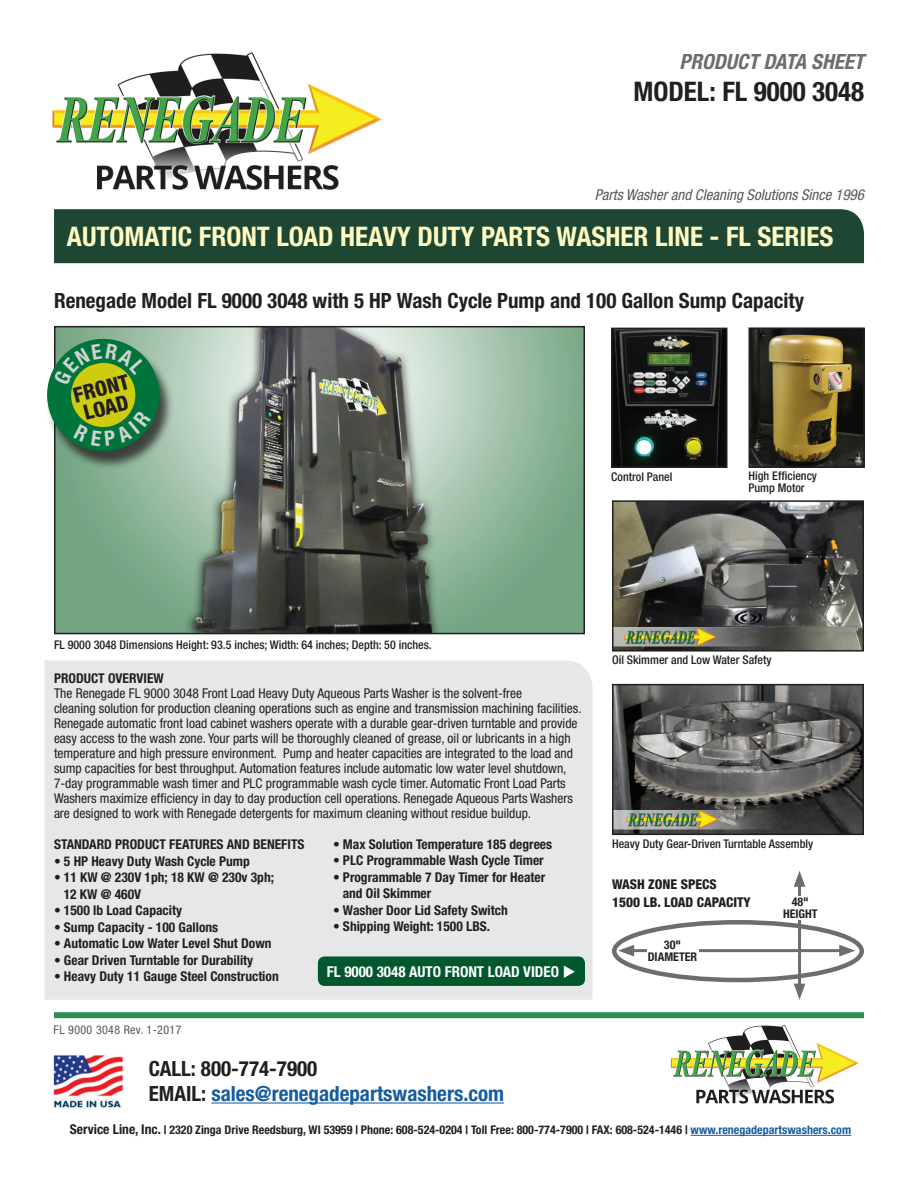
<style>
.page{position:relative;width:918px;height:1188px;background:#fff}
.page>*{position:absolute;margin:0;border:0;box-sizing:border-box;transform-origin:0 0}
.t1{font:700 condensed 27px "Helvetica Neue LT Std";color:#fffac1}
.t2{font:700 condensed 27px "Helvetica Neue LT Std";color:#231f20}
.t3{font:700 condensed 21px "Helvetica Neue LT Std";color:#231f20}
.t4{font:700 condensed 21px/25.2px "Helvetica Neue LT Std";color:#175d9e}
.t5{font:italic 700 condensed 21px "Helvetica Neue LT Std";color:#6c6d70}
.t6{font:800 condensed 21px/19.5px "Helvetica Neue LT Std";color:#231f20}
.t7{font:italic condensed 15px "Helvetica Neue LT Std";color:#57585a}
.t8{font:700 condensed 15px "Helvetica Neue LT Std";color:#fff}
.t9{font:condensed 13.5px/15px "Helvetica Neue LT Std";color:#231f20}
.t10{font:700 condensed 13.5px/16.5px "Helvetica Neue LT Std";color:#231f20}
.t11{font:800 condensed 13.5px/18px "Helvetica Neue LT Std";color:#231f20}
.t12{font:500 condensed 12px/12px "Helvetica Neue LT Std";color:#231f20}
.t13{font:700 condensed 12px/12px "Helvetica Neue LT Std";color:#231f20;text-align:center}
.t14{font:condensed 12px "Helvetica Neue LT Std";letter-spacing:.03em;color:#57585a}
.s1{color:#231f20}
.s2{font-size:13.5px}
.s3{color:#175d9e}
</style>
<div class="page">
<div style="left:612px;top:920px;width:252px;height:62px;border:4px solid #6c6d70;border-radius:50%"></div>
<div style="left:45px;top:660px;width:547px;height:340px;background:#e6e7e9"></div>
<img style="left:52px;top:52px;width:330px;height:138px">
<img style="left:57px;top:329px;width:525px;height:302px">
<div style="left:54px;top:326px;width:531px;height:308px;border:2px solid #231f20"></div>
<img style="left:751px;top:330px;width:111px;height:135px">
<div style="left:748px;top:327px;width:117px;height:141px;border:2px solid #231f20"></div>
<img style="left:614px;top:331px;width:111px;height:134px">
<div style="left:611px;top:328px;width:117px;height:140px;border:2px solid #231f20"></div>
<div style="left:54px;top:1012px;width:810px;height:6px;background:#2d8f51"></div>
<hr style="left:691px;top:1135px;width:160px;height:1px;background:#175d9e">
<img style="left:670px;top:1024px;width:189px;height:80px">
<img style="left:53px;top:1055px;width:70px;height:53px">
<hr style="left:211px;top:1102px;width:293px;height:2px;background:#175d9e">
<hr style="left:628px;top:949px;width:217px;height:3px;background:#6c6d70">
<svg style="left:618px;top:945px;width:16px;height:11px"></svg>
<svg style="left:839px;top:945px;width:16px;height:11px"></svg>
<div style="left:647px;top:938px;width:51px;height:26px;background:#fff"></div>
<hr style="left:798px;top:881px;width:3px;height:108px;background:#6c6d70">
<svg style="left:794px;top:871px;width:11px;height:16px"></svg>
<svg style="left:794px;top:984px;width:11px;height:16px"></svg>
<div style="left:779px;top:896px;width:42px;height:24px;background:#fff"></div>
<div style="left:54px;top:209px;width:810px;height:54px;background:#1d4633"></div>
<div style="left:46px;top:342px;width:129px;height:129px;background:#231f20;opacity:.78"></div>
<img style="left:615px;top:503px;width:246px;height:146px">
<div style="left:612px;top:500px;width:252px;height:152px;border:2px solid #231f20"></div>
<img style="left:615px;top:687px;width:246px;height:145px">
<div style="left:612px;top:684px;width:252px;height:151px;border:2px solid #231f20"></div>
<div style="left:318px;top:956px;width:267px;height:30px;background:#00582c;border-radius:7px"></div>
<svg style="left:46px;top:331px;width:111px;height:136px;background:#5d9750"></svg>
<h2 class="t5" style="left:680px;top:49px;width:186px">PRODUCT DATA SHEET</h2>
<h1 class="t2" style="left:633px;top:75px;width:232px">MODEL: FL 9000 3048</h1>
<p class="t7" style="left:595px;top:186px;width:271px">Parts Washer and Cleaning Solutions Since 1996</p>
<h1 class="t1" style="left:67px;top:220px;width:768px">AUTOMATIC FRONT LOAD HEAVY DUTY PARTS WASHER LINE - FL SERIES</h1>
<h2 class="t3" style="left:54px;top:288px;width:752px">Renegade Model FL 9000 3048 with 5 HP Wash Cycle Pump and 100 Gallon Sump Capacity</h2>
<h2 class="t6" style="left:71px;top:385px;width:58px;rotate:-14deg">FRONT<br>LOAD</h2>
<p class="t12" style="left:611px;top:471px;width:63px">Control Panel</p>
<p class="t12" style="left:748px;top:470px;width:70px">High Efficiency<br>Pump Motor</p>
<p class="t12" style="left:54px;top:638px;width:379px">FL 9000 3048 Dimensions Height: 93.5 inches; Width: 64 inches; Depth: 50 inches.</p>
<p class="t10" style="left:54px;top:670px;width:111px">PRODUCT OVERVIEW</p>
<p class="t9" style="left:54px;top:686px;width:529px">The Renegade FL 9000 3048 Front Load Heavy Duty Aqueous Parts Washer is the solvent-free<br>cleaning solution for production cleaning operations such as engine and transmission machining facilities.<br>Renegade automatic front load cabinet washers operate with a durable gear-driven turntable and provide easy access to the wash zone. Your parts will be thoroughly cleaned of grease, oil or lubricants in a high temperature and high pressure environment. Pump and heater capacities are integrated to the load and sump capacities for best throughput. Automation features include automatic low water level shutdown, 7-day programmable wash timer and PLC programmable wash cycle timer. Automatic Front Load Parts Washers maximize efficiency in day to day production cell operations. Renegade Aqueous Parts Washers are designed to work with Renegade detergents for maximum cleaning without residue buildup.</p>
<p class="t10" style="left:54px;top:836px;width:252px">STANDARD PRODUCT FEATURES AND BENEFITS</p>
<p class="t10" style="left:54px;top:852px;width:197px">• 5 HP Heavy Duty Wash Cycle Pump</p>
<p class="t10" style="left:64px;top:869px;width:212px;text-indent:-10px">• 11 KW @ 230V 1ph; 18 KW @ 230v 3ph;<br>12 KW @ 460V</p>
<p class="t10" style="left:54px;top:902px;width:130px">• 1500 lb Load Capacity</p>
<p class="t10" style="left:54px;top:918px;width:166px">• Sump Capacity - 100 Gallons</p>
<p class="t10" style="left:54px;top:935px;width:219px">• Automatic Low Water Level Shut Down</p>
<p class="t10" style="left:54px;top:951px;width:201px">• Gear Driven Turntable for Durability</p>
<p class="t10" style="left:54px;top:968px;width:226px">• Heavy Duty 11 Gauge Steel Construction</p>
<p class="t10" style="left:333px;top:836px;width:221px">• Max Solution Temperature 185 degrees</p>
<p class="t10" style="left:333px;top:852px;width:212px">• PLC Programmable Wash Cycle Timer</p>
<p class="t10" style="left:343px;top:869px;width:204px;text-indent:-10px">• Programmable 7 Day Timer for Heater and Oil Skimmer</p>
<p class="t10" style="left:333px;top:902px;width:176px">• Washer Door Lid Safety Switch</p>
<p class="t10" style="left:333px;top:918px;width:159px">• Shipping Weight: 1500 LBS.</p>
<p class="t8" style="left:327px;top:963px;width:250px">FL 9000 3048 AUTO FRONT LOAD VIDEO ◆</p>
<p class="t14" style="left:54px;top:1023px;width:129px">FL 9000 3048 Rev. 1-2017</p>
<h2 class="t4" style="left:149px;top:1055px;width:357px"><span class="s1">CALL: 800-774-7900<br>EMAIL:</span> sales@renegadepartswashers.com</h2>
<p class="t12" style="left:612px;top:653px;width:161px">Oil Skimmer and Low Water Safety</p>
<p class="t12" style="left:612px;top:838px;width:203px">Heavy Duty Gear-Driven Turntable Assembly</p>
<p class="t11" style="left:612px;top:875px;width:140px">WASH ZONE SPECS<br>1500 LB. LOAD CAPACITY</p>
<p class="t13" style="left:648px;top:939px;width:51px">30"<br>DIAMETER</p>
<p class="t13" style="left:783px;top:896px;width:36px">48"<br>HEIGHT</p>
<p class="t13" style="left:70px;top:1124px;width:783px"><span class="s2">Service Line, Inc.</span> | 2320 Zinga Drive Reedsburg, WI 53959 | Phone: 608-524-0204 | Toll Free: 800-774-7900 | FAX: 608-524-1446 | <span class="s3">www.renegadepartswashers.com</span></p>
</div>
